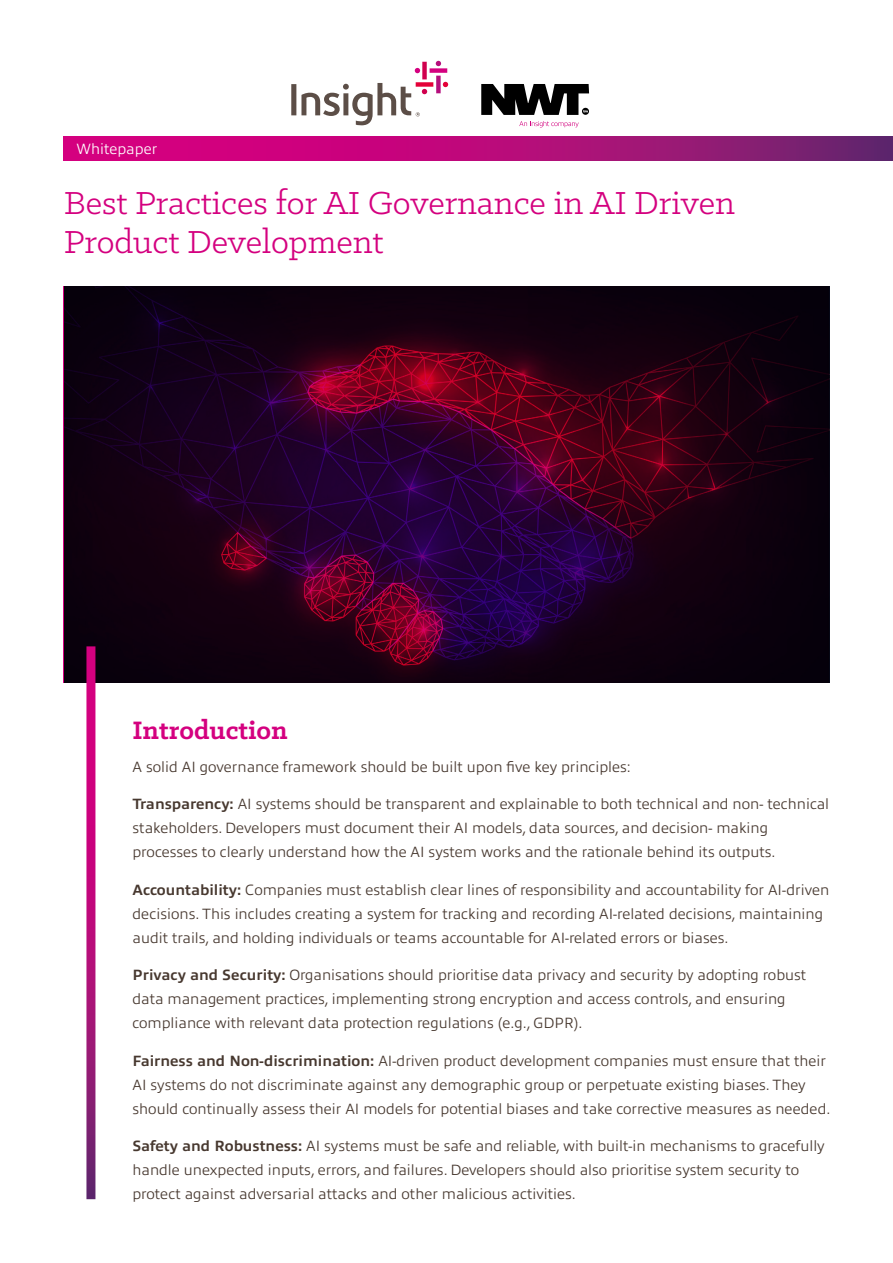
<style>
.page{position:relative;width:893px;height:1263px;background:#fff}
.page>*{position:absolute;margin:0;border:0;box-sizing:border-box;transform-origin:0 0}
.t1{font:36px/39px "Klinic Slab";color:#d4007f}
.t2{font:700 28.5px "Klinic Slab";color:#d4007f}
.t3{font:300 15px/24px "Allumi Pro";color:#47382f}
.t4{font:300 15px "Allumi Pro";color:#fff}
.s1{font-weight:700}
</style>
<div class="page">
<svg style="left:64px;top:286px;width:765px;height:396px"></svg>
<svg style="left:64px;top:137px;width:829px;height:24px"></svg>
<svg style="left:86px;top:646px;width:9px;height:553px"></svg>
<svg style="left:291px;top:61px;width:157px;height:64px"></svg>
<svg style="left:519px;top:121px;width:60px;height:6px"></svg>
<svg style="left:481px;top:84px;width:108px;height:31px"></svg>
<p class="t4" style="left:77px;top:138px;width:82px">Whitepaper</p>
<h1 class="t1" style="left:64px;top:182px;width:672px">Best Practices for AI Governance in AI Driven<br>Product Development</h1>
<h2 class="t2" style="left:133px;top:712px;width:157px">Introduction</h2>
<p class="t3" style="left:133px;top:753px;width:500px">A solid AI governance framework should be built upon five key principles:</p>
<p class="t3" style="left:133px;top:791px;width:698px"><span class="s1">Transparency:</span> AI systems should be transparent and explainable to both technical and non- technical stakeholders. Developers must document their AI models, data sources, and decision- making processes to clearly understand how the AI system works and the rationale behind its outputs.</p>
<p class="t3" style="left:133px;top:876px;width:698px"><span class="s1">Accountability:</span> Companies must establish clear lines of responsibility and accountability for AI-driven decisions. This includes creating a system for tracking and recording AI-related decisions, maintaining audit trails, and holding individuals or teams accountable for AI-related errors or biases.</p>
<p class="t3" style="left:133px;top:962px;width:675px"><span class="s1">Privacy and Security:</span> Organisations should prioritise data privacy and security by adopting robust data management practices, implementing strong encryption and access controls, and ensuring compliance with relevant data protection regulations (e.g., GDPR).</p>
<p class="t3" style="left:133px;top:1047px;width:699px"><span class="s1">Fairness and Non-discrimination:</span> AI-driven product development companies must ensure that their<br>AI systems do not discriminate against any demographic group or perpetuate existing biases. They should continually assess their AI models for potential biases and take corrective measures as needed.</p>
<p class="t3" style="left:133px;top:1133px;width:694px"><span class="s1">Safety and Robustness:</span> AI systems must be safe and reliable, with built-in mechanisms to gracefully handle unexpected inputs, errors, and failures. Developers should also prioritise system security to protect against adversarial attacks and other malicious activities.</p>
</div>
